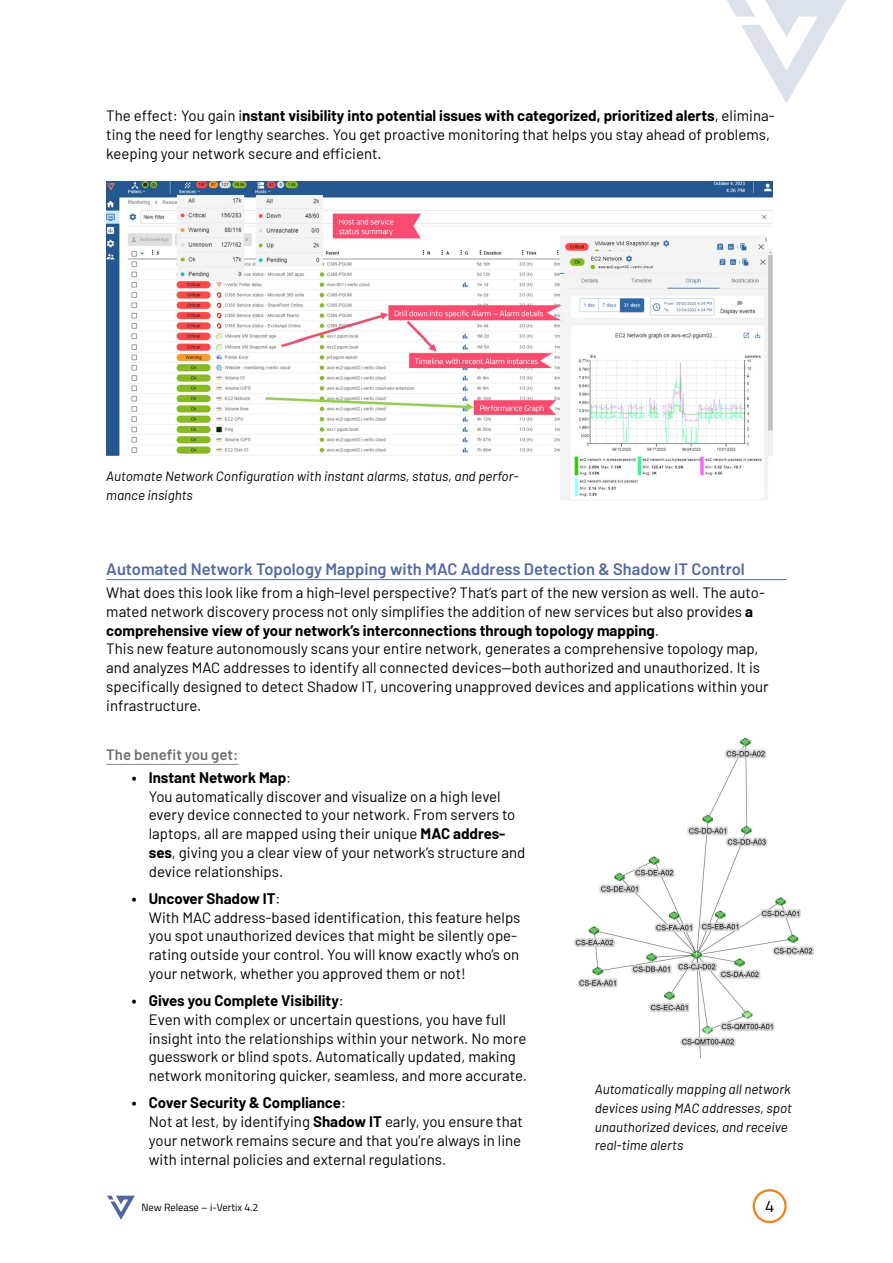
<style>
.page{position:relative;width:893px;height:1263px;background:#fff}
.page>*{position:absolute;margin:0;border:0;box-sizing:border-box;transform-origin:0 0}
.t1{font:600 16.5px "Barlow";color:#5169a1}
.t2{font:16.5px "Titillium Web";color:#000}
.t3{font:15px/18.8px "Barlow";color:#000}
.t4{font:600 15px "Barlow";color:#706f6f}
.t5{font:italic 13.5px/18.8px "Barlow";color:#000}
.t6{font:10.5px "Titillium Web";color:#000}
.s1{font-weight:700}
</style>
<div class="page">
<svg style="left:107px;top:1196px;width:28px;height:24px"></svg>
<div style="left:753px;top:1189px;width:34px;height:34px;border:2px solid #f0821a;border-radius:50%"></div>
<svg style="left:727px;top:0;width:119px;height:103px"></svg>
<hr style="left:106px;top:579px;width:681px;height:1px;background:#5169a1">
<hr style="left:106px;top:764px;width:132px;height:1px;background:#878787">
<img style="left:107px;top:181px;width:666px;height:319px">
<img style="left:574px;top:737px;width:240px;height:322px">
<p class="t3" style="left:106px;top:105px;width:670px">The effect: You gain i<span class="s1">nstant visibility into potential issues with categorized, prioritized alerts</span>, elimina&shy;ting the need for lengthy searches. You get proactive monitoring that helps you stay ahead of problems, keeping your network secure and efficient.</p>
<p class="t5" style="left:106px;top:466px;width:414px">Automate Network Configuration with instant alarms, status, and perfor&shy;mance insights</p>
<p class="t1" style="left:106px;top:557px;width:640px">Automated Network Topology Mapping with MAC Address Detection &amp; Shadow IT Control</p>
<p class="t3" style="left:106px;top:582px;width:664px">What does this look like from a high-level perspective? That’s part of the new version as well. The auto&shy;mated network discovery process not only simplifies the addition of new services but also provides <span class="s1">a comprehensive view of your network’s interconnections through topology mapping</span>.<br>This new feature autonomously scans your entire network, generates a comprehensive topology map, and analyzes MAC addresses to identify all connected devices—both authorized and unauthorized. It is specifically designed to detect Shadow IT, uncovering unapproved devices and applications within your infrastructure.</p>
<p class="t4" style="left:106px;top:743px;width:134px">The benefit you get:</p>
<p class="t3" style="left:149px;top:767px;width:378px;text-indent:-17px"><span class="s1">• Instant Network Map</span>:<br>You automatically discover and visualize on a high level every device connected to your network. From servers to laptops, all are mapped using their unique <span class="s1">MAC addres&shy;ses</span>, giving you a clear view of your network’s structure and device relationships.</p>
<p class="t3" style="left:149px;top:888px;width:373px;text-indent:-17px"><span class="s1">• Uncover Shadow IT</span>:<br>With MAC address-based identification, this feature helps you spot unauthorized devices that might be silently ope&shy;rating outside your control. You will know exactly who’s on your network, whether you approved them or not!</p>
<p class="t3" style="left:149px;top:990px;width:380px;text-indent:-17px"><span class="s1">• Gives you Complete Visibility</span>:<br>Even with complex or uncertain questions, you have full insight into the relationships within your network. No more guesswork or blind spots. Automatically updated, making network monitoring quicker, seamless, and more accurate.</p>
<p class="t3" style="left:149px;top:1092px;width:376px;text-indent:-17px"><span class="s1">• Cover Security &amp; Compliance</span>:<br>Not at lest, by identifying <span class="s1">Shadow IT</span> early, you ensure that your network remains secure and that you’re always in line with internal policies and external regulations.</p>
<p class="t5" style="left:595px;top:1079px;width:199px">Automatically mapping all network devices using MAC addresses, spot unauthorized devices, and receive real-time alerts</p>
<p class="t6" style="left:141px;top:1199px;width:119px">New Release – i-Vertix 4.2</p>
<p class="t2" style="left:765px;top:1194px;width:11px">4</p>
</div>
